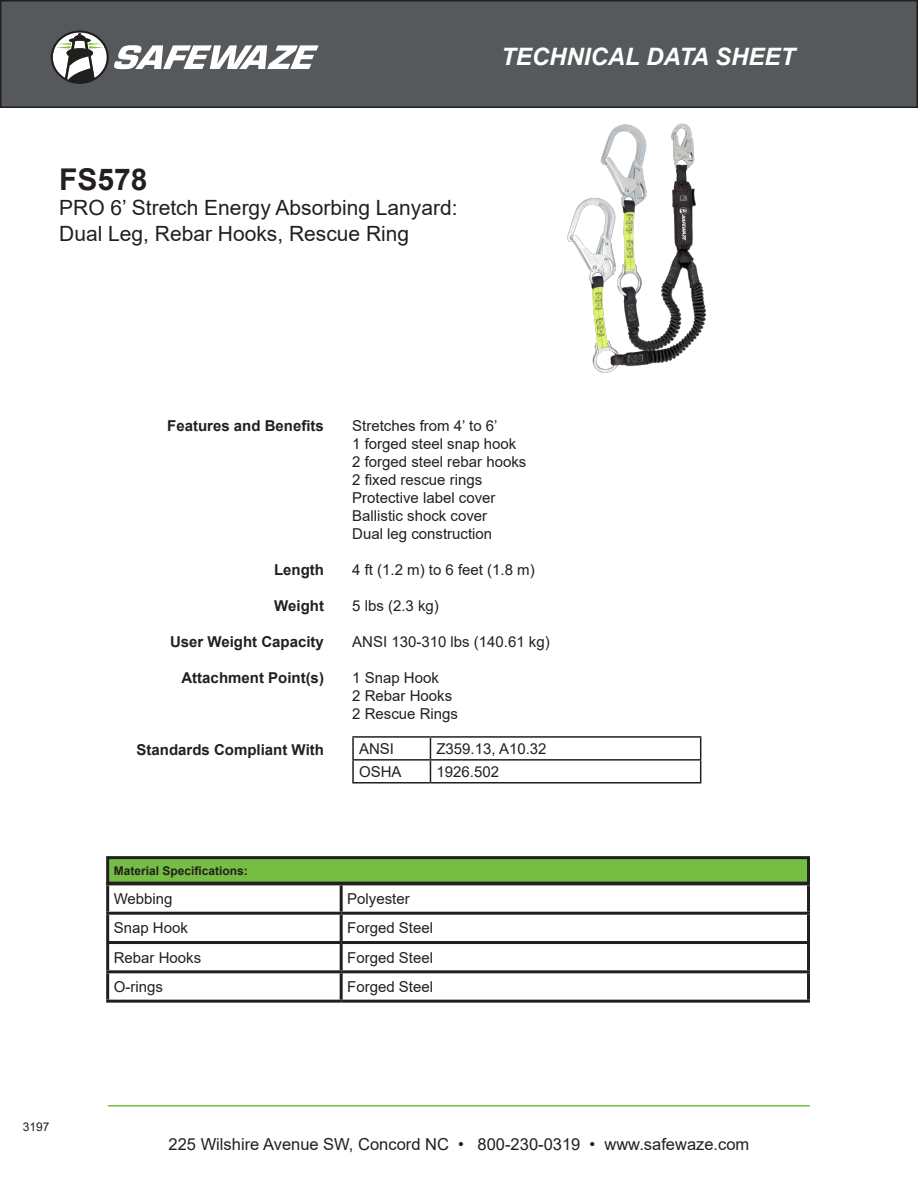
<style>
.page{position:relative;width:918px;height:1188px;background:#fff}
.page>*{position:absolute;margin:0;border:0;box-sizing:border-box;transform-origin:0 0}
.t1{font:700 30px "Arial";color:#231f20}
.t2{font:italic 700 24px "Arial";color:#fff}
.t3{font:21px/25.2px "Arial";color:#231f20}
.t4{font:16.5px "Arial";color:#231f20}
.t5{font:15px "Arial";color:#231f20}
.t6{font:700 15px "Arial";color:#231f20}
.t7{font:700 12px "Arial";color:#231f20}
.t8{font:12px "Arial";color:#231f20}
</style>
<div class="page">
<div style="left:1px;top:1px;width:916px;height:106px;background:#55595b"></div>
<div style="left:0;top:0;width:918px;height:108px;border:2px solid #231f20"></div>
<svg style="left:51px;top:31px;width:268px;height:53px"></svg>
<hr style="left:108px;top:1105px;width:702px;height:2px;background:#75bd43">
<img style="left:561px;top:123px;width:145px;height:255px">
<hr style="left:106px;top:885px;width:3px;height:27px;background:#231f20">
<hr style="left:340px;top:885px;width:3px;height:27px;background:#231f20">
<hr style="left:807px;top:885px;width:3px;height:27px;background:#231f20">
<hr style="left:106px;top:912px;width:235px;height:3px;background:#231f20">
<hr style="left:106px;top:915px;width:3px;height:26px;background:#231f20">
<hr style="left:341px;top:912px;width:469px;height:3px;background:#231f20">
<hr style="left:340px;top:915px;width:3px;height:26px;background:#231f20">
<hr style="left:807px;top:915px;width:3px;height:26px;background:#231f20">
<hr style="left:106px;top:941px;width:235px;height:3px;background:#231f20">
<hr style="left:106px;top:944px;width:3px;height:26px;background:#231f20">
<hr style="left:341px;top:941px;width:469px;height:3px;background:#231f20">
<hr style="left:340px;top:944px;width:3px;height:26px;background:#231f20">
<hr style="left:807px;top:944px;width:3px;height:26px;background:#231f20">
<hr style="left:106px;top:970px;width:235px;height:3px;background:#231f20">
<hr style="left:106px;top:973px;width:3px;height:27px;background:#231f20">
<hr style="left:341px;top:970px;width:469px;height:3px;background:#231f20">
<hr style="left:340px;top:973px;width:3px;height:27px;background:#231f20">
<hr style="left:807px;top:973px;width:3px;height:27px;background:#231f20">
<hr style="left:106px;top:1000px;width:235px;height:3px;background:#231f20">
<hr style="left:341px;top:1000px;width:469px;height:3px;background:#231f20">
<div style="left:108px;top:858px;width:700px;height:25px;background:#75bd43"></div>
<div style="left:106px;top:856px;width:704px;height:29px;border:3px solid #231f20"></div>
<hr style="left:352px;top:736px;width:78px;height:2px;background:#231f20">
<hr style="left:352px;top:738px;width:2px;height:21px;background:#231f20">
<hr style="left:430px;top:736px;width:271px;height:2px;background:#231f20">
<hr style="left:352px;top:759px;width:78px;height:2px;background:#231f20">
<hr style="left:352px;top:761px;width:2px;height:21px;background:#231f20">
<hr style="left:430px;top:759px;width:271px;height:2px;background:#231f20">
<svg style="left:430px;top:738px;width:1px;height:44px"></svg>
<svg style="left:700px;top:738px;width:1px;height:44px"></svg>
<hr style="left:352px;top:782px;width:78px;height:2px;background:#231f20">
<hr style="left:430px;top:782px;width:271px;height:2px;background:#231f20">
<p class="t1" style="left:59px;top:158px;width:90px">FS578</p>
<p class="t3" style="left:59px;top:195px;width:400px">PRO 6’ Stretch Energy Absorbing Lanyard:<br>Dual Leg, Rebar Hooks, Rescue Ring</p>
<h2 class="t2" style="left:501px;top:40px;width:295px">TECHNICAL DATA SHEET</h2>
<p class="t8" style="left:23px;top:1119px;width:28px">3197</p>
<p class="t6" style="left:167px;top:415px;width:158px">Features and Benefits</p>
<p class="t6" style="left:274px;top:559px;width:51px">Length</p>
<p class="t6" style="left:274px;top:595px;width:51px">Weight</p>
<p class="t6" style="left:170px;top:631px;width:155px">User Weight Capacity</p>
<p class="t6" style="left:182px;top:667px;width:144px">Attachment Point(s)</p>
<p class="t6" style="left:137px;top:739px;width:189px">Standards Compliant With</p>
<p class="t5" style="left:352px;top:415px;width:147px">Stretches from 4’ to 6’</p>
<p class="t5" style="left:352px;top:433px;width:166px">1 forged steel snap hook</p>
<p class="t5" style="left:352px;top:451px;width:176px">2 forged steel rebar hooks</p>
<p class="t5" style="left:352px;top:469px;width:132px">2 fixed rescue rings</p>
<p class="t5" style="left:352px;top:487px;width:145px">Protective label cover</p>
<p class="t5" style="left:352px;top:505px;width:137px">Ballistic shock cover</p>
<p class="t5" style="left:352px;top:523px;width:142px">Dual leg construction</p>
<p class="t5" style="left:352px;top:559px;width:184px">4 ft (1.2 m) to 6 feet (1.8 m)</p>
<p class="t5" style="left:352px;top:595px;width:88px">5 lbs (2.3 kg)</p>
<p class="t5" style="left:352px;top:631px;width:199px">ANSI 130-310 lbs (140.61 kg)</p>
<p class="t5" style="left:352px;top:667px;width:88px">1 Snap Hook</p>
<p class="t5" style="left:352px;top:685px;width:102px">2 Rebar Hooks</p>
<p class="t5" style="left:352px;top:703px;width:107px">2 Rescue Rings</p>
<p class="t5" style="left:359px;top:738px;width:37px">ANSI</p>
<p class="t5" style="left:436px;top:738px;width:112px">Z359.13, A10.32</p>
<p class="t5" style="left:359px;top:761px;width:44px">OSHA</p>
<p class="t5" style="left:436px;top:761px;width:64px">1926.502</p>
<p class="t7" style="left:114px;top:862px;width:136px">Material Specifications:</p>
<p class="t5" style="left:114px;top:888px;width:60px">Webbing</p>
<p class="t5" style="left:347px;top:888px;width:64px">Polyester</p>
<p class="t5" style="left:114px;top:918px;width:76px">Snap Hook</p>
<p class="t5" style="left:347px;top:918px;width:87px">Forged Steel</p>
<p class="t5" style="left:114px;top:947px;width:89px">Rebar Hooks</p>
<p class="t5" style="left:347px;top:947px;width:87px">Forged Steel</p>
<p class="t5" style="left:114px;top:976px;width:51px">O-rings</p>
<p class="t5" style="left:347px;top:976px;width:87px">Forged Steel</p>
<p class="t4" style="left:169px;top:1132px;width:582px">225 Wilshire Avenue SW, Concord NC • 800-230-0319 • www.safewaze.com</p>
</div>
